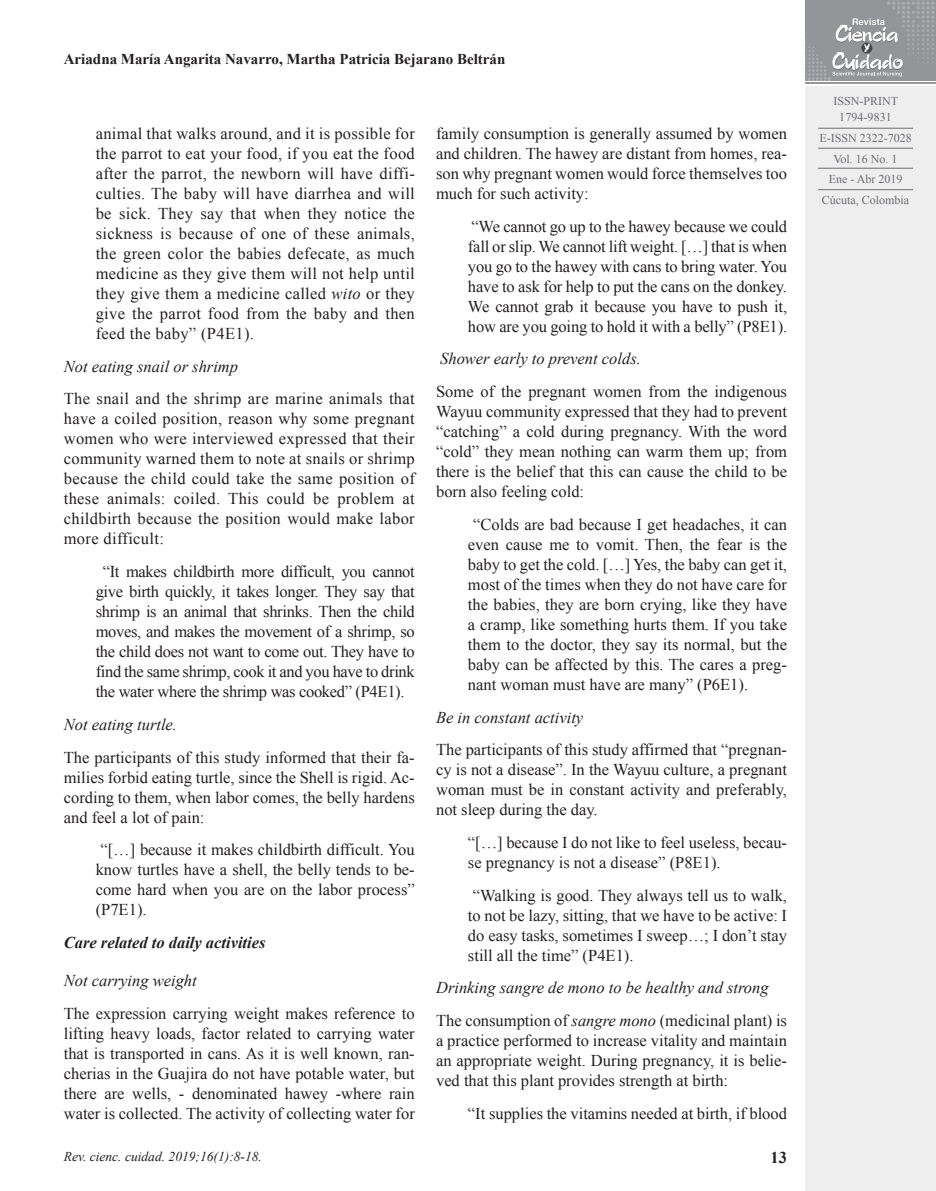
<style>
.page{position:relative;width:936px;height:1191px;background:#fff}
.page>*{position:absolute;margin:0;border:0;box-sizing:border-box;transform-origin:0 0}
.t1{font:16.5px/20px "Times New Roman";color:#231f20;text-align:justify}
.t2{font:italic 16.5px/32.7px "Times New Roman";color:#231f20}
.t3{font:italic 700 16.5px "Times New Roman";color:#231f20}
.t4{font:700 16.5px "Times New Roman";color:#231f20}
.t5{font:700 15px "Times New Roman";color:#231f20}
.t6{font:italic 13.5px "Times New Roman";color:#231f20}
.t7{font:12px/20.7px "Times New Roman";color:#6c6d70;text-align:center}
.s1{font-style:italic}
.s2{font-style:normal}
</style>
<div class="page">
<div style="left:805px;top:87px;width:130px;height:1104px;background:#eeeeef"></div>
<svg style="left:805px;top:0;width:131px;height:84px;background:#9ea0a2"></svg>
<hr style="left:818px;top:128px;width:94px;height:1px;background:#6c6d70">
<hr style="left:818px;top:148px;width:94px;height:1px;background:#6c6d70">
<hr style="left:818px;top:168px;width:94px;height:1px;background:#6c6d70">
<hr style="left:818px;top:189px;width:94px;height:1px;background:#6c6d70">
<p class="t5" style="left:64px;top:49px;width:443px">Ariadna María Angarita Navarro, Martha Patricia Bejarano Beltrán</p>
<p class="t1" style="left:96px;top:123px;width:320px">animal that walks around, and it is possible for the parrot to eat your food, if you eat the food after the parrot, the newborn will have diffi&shy;culties. The baby will have diarrhea and will be sick. They say that when they notice the sickness is because of one of these animals, the green color the babies defecate, as much medicine as they give them will not help until they give them a medicine called <span class="s1">wito</span> or they give the parrot food from the baby and then feed the baby” (P4E1).</p>
<p class="t2" style="left:64px;top:349px;width:176px">Not eating snail or shrimp</p>
<p class="t1" style="left:64px;top:389px;width:352px">The snail and the shrimp are marine animals that have a coiled position, reason why some pregnant women who were interviewed expressed that their community warned them to note at snails or shrimp because the child could take the same position of these animals: coiled. This could be problem at childbirth because the position would make labor more difficult:</p>
<p class="t1" style="left:96px;top:561px;width:320px;text-indent:7px">“It makes childbirth more difficult, you cannot give birth quickly, it takes longer. They say that shrimp is an animal that shrinks. Then the child moves, and makes the movement of a shrimp, so the child does not want to come out. They have to find the same shrimp, cook it and you have to drink the water where the shrimp was cooked” (P4E1).</p>
<p class="t2" style="left:64px;top:707px;width:115px">Not eating turtle.</p>
<p class="t1" style="left:64px;top:747px;width:352px">The participants of this study informed that their fa&shy;milies forbid eating turtle, since the Shell is rigid. Ac&shy;cording to them, when labor comes, the belly hardens and feel a lot of pain:</p>
<p class="t1" style="left:96px;top:839px;width:320px">“[…] because it makes childbirth difficult. You know turtles have a shell, the belly tends to be&shy;come hard when you are on the labor process” (P7E1).</p>
<p class="t3" style="left:64px;top:931px;width:203px">Care related to daily activities</p>
<p class="t2" style="left:64px;top:963px;width:134px">Not carrying weight</p>
<p class="t1" style="left:64px;top:1003px;width:352px">The expression carrying weight makes reference to lifting heavy loads, factor related to carrying water that is transported in cans. As it is well known, ran&shy;cherias in the Guajira do not have potable water, but there are wells, - denominated hawey -where rain water is collected. The activity of collecting water for</p>
<p class="t6" style="left:64px;top:1147px;width:200px">Rev. cienc. cuidad. 2019;16(1):8-18.</p>
<p class="t1" style="left:436px;top:123px;width:352px">family consumption is generally assumed by women and children. The hawey are distant from homes, rea&shy;son why pregnant women would force themselves too much for such activity:</p>
<p class="t1" style="left:468px;top:216px;width:320px">“We cannot go up to the hawey because we could fall or slip. We cannot lift weight. […] that is when you go to the hawey with cans to bring water. You have to ask for help to put the cans on the donkey.<br>We cannot grab it because you have to push it, how are you going to hold it with a belly” (P8E1).</p>
<p class="t2" style="left:440px;top:342px;width:202px">Shower early to prevent colds.</p>
<p class="t1" style="left:436px;top:381px;width:352px">Some of the pregnant women from the indigenous Wayuu community expressed that they had to prevent “catching” a cold during pregnancy. With the word “cold” they mean nothing can warm them up; from there is the belief that this can cause the child to be born also feeling cold:</p>
<p class="t1" style="left:468px;top:514px;width:320px;text-indent:5px">“Colds are bad because I get headaches, it can even cause me to vomit. Then, the fear is the baby to get the cold. […] Yes, the baby can get it, most of the times when they do not have care for the babies, they are born crying, like they have a cramp, like something hurts them. If you take them to the doctor, they say its normal, but the baby can be affected by this. The cares a preg&shy;nant woman must have are many” (P6E1).</p>
<p class="t2" style="left:436px;top:700px;width:149px">Be in constant activity</p>
<p class="t1" style="left:436px;top:739px;width:352px">The participants of this study affirmed that “pregnan&shy;cy is not a disease”. In the Wayuu culture, a pregnant woman must be in constant activity and preferably, not sleep during the day.</p>
<p class="t1" style="left:468px;top:832px;width:320px">“[…] because I do not like to feel useless, becau&shy;se pregnancy is not a disease” (P8E1).</p>
<p class="t1" style="left:468px;top:885px;width:320px">“Walking is good. They always tell us to walk, to not be lazy, sitting, that we have to be active: I do easy tasks, sometimes I sweep…; I don’t stay still all the time” (P4E1).</p>
<p class="t2" style="left:436px;top:971px;width:352px">Drinking sangre de mono to be healthy and strong<br><span class="s2">The consumption of</span> sangre mono <span class="s2">(medicinal plant) is</span></p>
<p class="t1" style="left:436px;top:1030px;width:352px">a practice performed to increase vitality and maintain an appropriate weight. During pregnancy, it is belie&shy;ved that this plant provides strength at birth:</p>
<p class="t1" style="left:468px;top:1103px;width:320px">“It supplies the vitamins needed at birth, if blood</p>
<p class="t4" style="left:770px;top:1146px;width:18px">13</p>
<p class="t7" style="left:833px;top:92px;width:66px;line-height:16.5px">ISSN-PRINT<br>1794-9831</p>
<p class="t7" style="left:819px;top:127px;width:94px">E-ISSN 2322-7028<br>Vol. 16 No. 1<br>Ene - Abr 2019<br>Cúcuta, Colombia</p>
</div>
